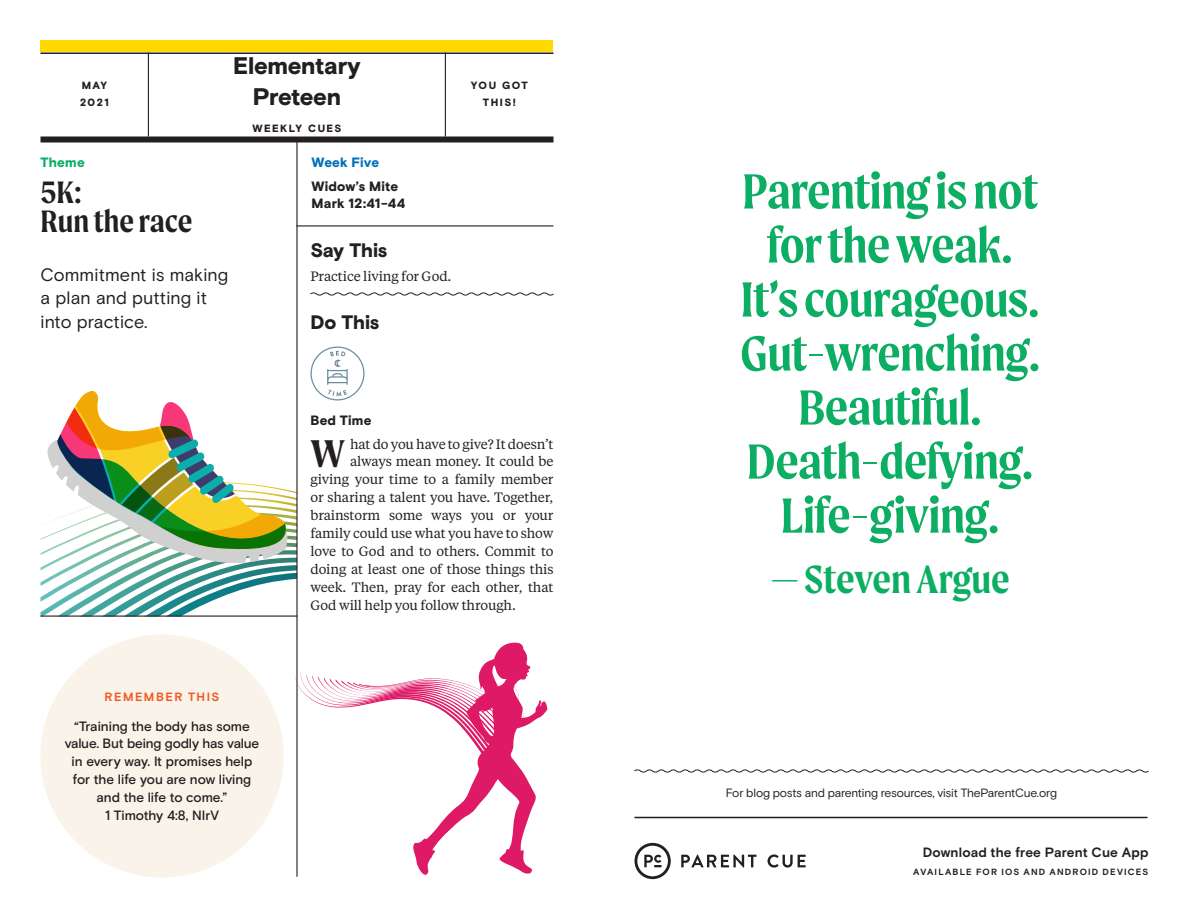
<style>
.page{position:relative;width:1188px;height:918px;background:#fff}
.page>*{position:absolute;margin:0;border:0;box-sizing:border-box;transform-origin:0 0}
.t1{font:600 52.5px/54px "Moret";letter-spacing:-.01em;color:#0bae62;text-align:center}
.t2{font:600 42px "Moret";letter-spacing:-.005em;color:#0bae62}
.t3{font:600 41.25px "Moret";color:#231f20}
.t4{font:600 33px/30px "Moret";color:#231f20}
.t5{font:900 24px "Basis Grotesque";letter-spacing:-.015em;color:#231f20}
.t6{font:900 19.5px "Basis Grotesque";letter-spacing:-.005em;color:#231f20}
.t7{font:18px/24px "Basis Grotesque";letter-spacing:.005em;color:#231f20}
.t8{font:13.5px "Tiempos Text";letter-spacing:-.01em;color:#231f20}
.t9{font:500 13.5px/18px "Basis Grotesque";letter-spacing:-.005em;color:#231f20;text-align:center}
.t10{font:900 13.5px/18px "Basis Grotesque";letter-spacing:.015em;color:#231f20}
.t11{font:700 13.5px "Basis Grotesque";letter-spacing:.01em;color:#231f20}
.t12{font:900 13.5px "Basis Grotesque";letter-spacing:.005em;color:#0071bb}
.t13{font:900 13.5px "Basis Grotesque";letter-spacing:.015em;color:#0bae62}
.t14{font:12px "Basis Grotesque";letter-spacing:-.015em;color:#231f20}
.t15{font:700 12px "Basis Grotesque";letter-spacing:.13em;color:#f15921}
.t16{font:900 10.5px/18px "Basis Grotesque";letter-spacing:.135em;color:#231f20}
.t17{font:700 9px "Basis Grotesque";letter-spacing:.135em;color:#231f20}
</style>
<div class="page">
<svg style="left:40px;top:391px;width:256px;height:225px"></svg>
<hr style="left:296px;top:225px;width:258px;height:1px;background:#231f20">
<svg style="left:310px;top:292px;width:244px;height:4px"></svg>
<svg style="left:310px;top:346px;width:54px;height:54px"></svg>
<hr style="left:148px;top:52px;width:1px;height:84px;background:#231f20">
<hr style="left:445px;top:52px;width:1px;height:84px;background:#231f20">
<hr style="left:40px;top:52px;width:514px;height:2px;background:#231f20">
<hr style="left:296px;top:142px;width:2px;height:735px;background:#231f20">
<div style="left:40px;top:136px;width:514px;height:6px;background:#231f20"></div>
<div style="left:40px;top:40px;width:514px;height:12px;background:#ffd900"></div>
<hr style="left:40px;top:616px;width:257px;height:1px;background:#231f20">
<div style="left:40px;top:634px;width:244px;height:244px;background:#f9f3ea;border-radius:50%"></div>
<svg style="left:295px;top:642px;width:253px;height:234px"></svg>
<hr style="left:634px;top:817px;width:514px;height:1px;background:#231f20">
<svg style="left:681px;top:855px;width:76px;height:13px"></svg>
<svg style="left:768px;top:855px;width:38px;height:13px"></svg>
<svg style="left:635px;top:843px;width:36px;height:36px"></svg>
<svg style="left:634px;top:769px;width:515px;height:4px"></svg>
<h3 class="t5" style="left:233px;top:52px;width:129px">Elementary</h3>
<p class="t16" style="left:80px;top:76px;width:30px">MAY<br>2021</p>
<p class="t16" style="left:471px;top:76px;width:58px;text-align:center">YOU GOT<br>THIS!</p>
<h3 class="t5" style="left:253px;top:82px;width:90px">Preteen</h3>
<p class="t13" style="left:40px;top:154px;width:46px">Theme</p>
<h3 class="t4" style="left:40px;top:176px;width:153px">5K:<br>Run the race</h3>
<h3 class="t7" style="left:40px;top:263px;width:189px">Commitment is making a plan and putting it into practice.</h3>
<p class="t16" style="left:253px;top:120px;width:90px">WEEKLY CUES</p>
<p class="t12" style="left:311px;top:154px;width:69px">Week Five</p>
<p class="t10" style="left:311px;top:178px;width:95px">Widow’s Mite<br>Mark 12:41-44</p>
<h3 class="t6" style="left:310px;top:238px;width:78px">Say This</h3>
<p class="t8" style="left:310px;top:267px;width:142px">Practice living for God.</p>
<h3 class="t6" style="left:310px;top:310px;width:71px">Do This</h3>
<p class="t10" style="left:310px;top:412px;width:63px">Bed Time</p>
<h3 class="t3" style="left:310px;top:429px;width:36px">W</h3>
<p class="t8" style="left:350px;top:435px;width:205px">hat do you have to give? It doesn’t</p>
<p class="t8" style="left:350px;top:453px;width:205px">always mean money. It could be</p>
<p class="t8" style="left:311px;top:471px;width:244px">giving your time to a family member</p>
<p class="t8" style="left:311px;top:489px;width:244px">or sharing a talent you have. Together,</p>
<p class="t8" style="left:311px;top:507px;width:245px">brainstorm some ways you or your</p>
<p class="t8" style="left:311px;top:525px;width:244px">family could use what you have to show</p>
<p class="t8" style="left:311px;top:543px;width:245px">love to God and to others. Commit to</p>
<p class="t8" style="left:311px;top:561px;width:244px">doing at least one of those things this</p>
<p class="t8" style="left:311px;top:579px;width:245px">week. Then, pray for each other, that</p>
<p class="t8" style="left:311px;top:597px;width:207px">God will help you follow through.</p>
<p class="t15" style="left:105px;top:689px;width:116px">REMEMBER THIS</p>
<p class="t9" style="left:65px;top:717px;width:196px">“Training the body has some value. But being godly has value in every way. It promises help for the life you are now living and the life to come.”<br>1 Timothy 4:8, NIrV</p>
<h1 class="t1" style="left:740px;top:164px;width:302px">Parenting is not for the weak.<br>It’s courageous.<br>Gut-wrenching.<br>Beautiful.<br>Death-defying.<br>Life-giving.</h1>
<h2 class="t2" style="left:770px;top:555px;width:241px">— Steven Argue</h2>
<p class="t14" style="left:726px;top:785px;width:333px">For blog posts and parenting resources, visit TheParentCue.org</p>
<p class="t11" style="left:923px;top:844px;width:227px">Download the free Parent Cue App</p>
<p class="t17" style="left:913px;top:867px;width:237px">AVAILABLE FOR IOS AND ANDROID DEVICES</p>
</div>
